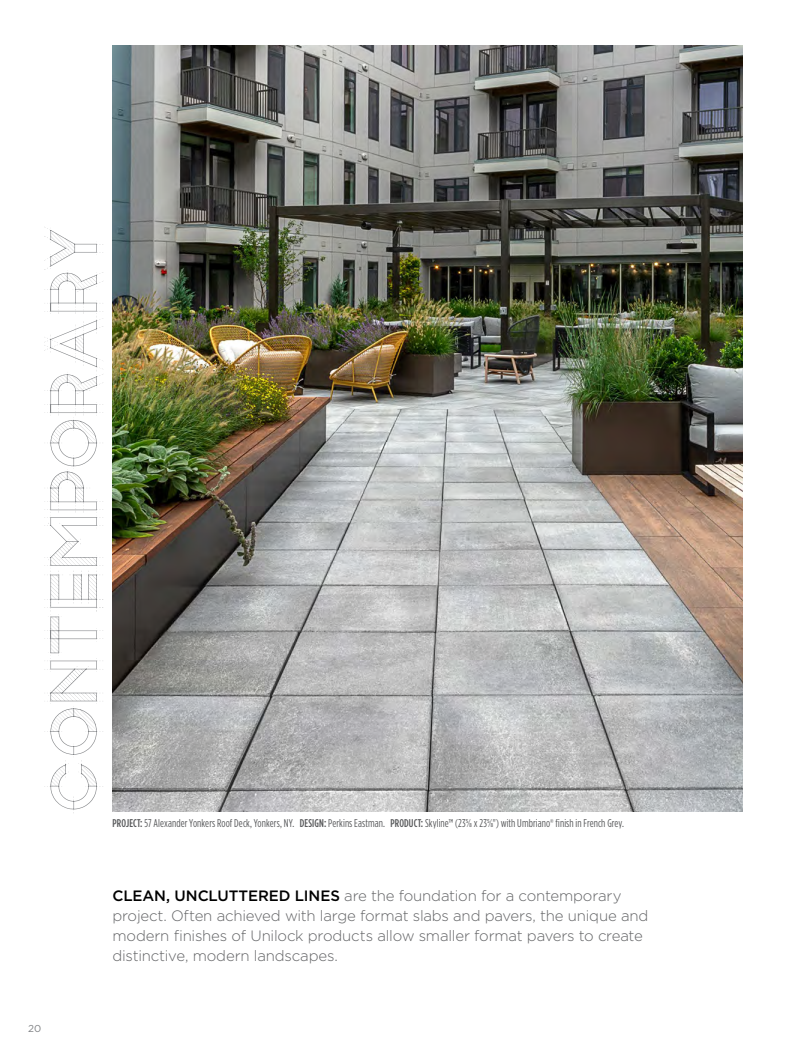
<style>
.page{position:relative;width:810px;height:1058px;background:#fff}
.page>*{position:absolute;margin:0;border:0;box-sizing:border-box;transform-origin:0 0}
.t1{font:75px "Rollandin Emilie";color:#808285}
.t2{font:300 15px/20px "Gotham";letter-spacing:-.015em;color:#636466}
.t3{font:11.25px "Gotham Condensed";letter-spacing:.01em;color:#58595b}
.t4{font:10px "Gotham";color:#808285}
.s1{font-weight:500}
.s2{font-weight:500;color:#000}
</style>
<div class="page">
<img style="left:112px;top:45px;width:630px;height:766px">
<h1 class="t1" style="left:44px;top:813px;width:590px;rotate:-90deg">Contemporary</h1>
<p class="t3" style="left:112px;top:816px;width:513px"><span class="s1">PROJECT:</span> 57 Alexander Yonkers Roof Deck, Yonkers, NY. <span class="s1">DESIGN:</span> Perkins Eastman. <span class="s1">PRODUCT:</span> Skyline™ (235/8 x 235/8") with Umbriano® finish in French Grey.</p>
<p class="t4" style="left:28px;top:1022px;width:15px">20</p>
<p class="t2" style="left:112px;top:885px;width:537px"><span class="s2">CLEAN, UNCLUTTERED LINES</span> are the foundation for a contemporary project. Often achieved with large format slabs and pavers, the unique and modern finishes of Unilock products allow smaller format pavers to create distinctive, modern landscapes.</p>
</div>
